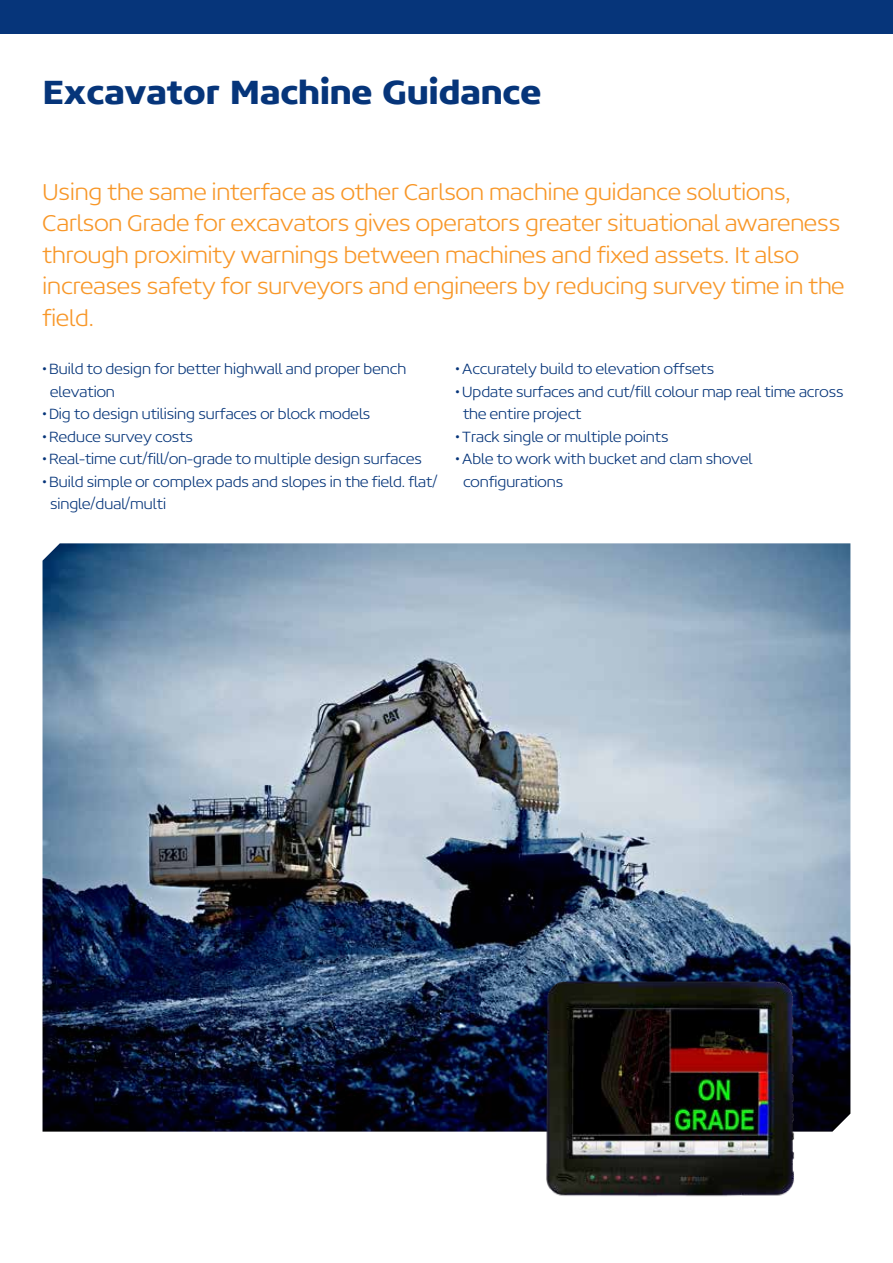
<style>
.page{position:relative;width:893px;height:1263px;background:#fff}
.page>*{position:absolute;margin:0;border:0;box-sizing:border-box;transform-origin:0 0}
.t1{font:700 36px "Concord";color:#06357a}
.t2{font:200 25.5px/31.5px "Concord";color:#f89728}
.t3{font:200 16.5px/22.5px "Concord";color:#06357a}
</style>
<div class="page">
<img style="left:43px;top:543px;width:807px;height:588px">
<div style="left:0;top:0;width:893px;height:34px;background:#06357a"></div>
<img style="left:534px;top:969px;width:311px;height:228px">
<h1 class="t1" style="left:43px;top:70px;width:500px">Excavator Machine Guidance</h1>
<p class="t2" style="left:43px;top:176px;width:804px">Using the same interface as other Carlson machine guidance solutions, Carlson Grade for excavators gives operators greater situational awareness through proximity warnings between machines and fixed assets. It also increases safety for surveyors and engineers by reducing survey time in the field.</p>
<p class="t3" style="left:50px;top:357px;width:358px;text-indent:-8px">•Build to design for better highwall and proper bench elevation</p>
<p class="t3" style="left:43px;top:402px;width:329px">•Dig to design utilising surfaces or block models</p>
<p class="t3" style="left:43px;top:425px;width:152px">•Reduce survey costs</p>
<p class="t3" style="left:43px;top:447px;width:381px">•Real-time cut/fill/on-grade to multiple design surfaces</p>
<p class="t3" style="left:50px;top:470px;width:389px;text-indent:-8px">•Build simple or complex pads and slopes in the field. flat/ single/dual/multi</p>
<p class="t3" style="left:455px;top:357px;width:260px">•Accurately build to elevation offsets</p>
<p class="t3" style="left:463px;top:380px;width:382px;text-indent:-8px">•Update surfaces and cut/fill colour map real time across the entire project</p>
<p class="t3" style="left:455px;top:425px;width:214px">•Track single or multiple points</p>
<p class="t3" style="left:463px;top:447px;width:291px;text-indent:-8px">•Able to work with bucket and clam shovel configurations</p>
</div>
